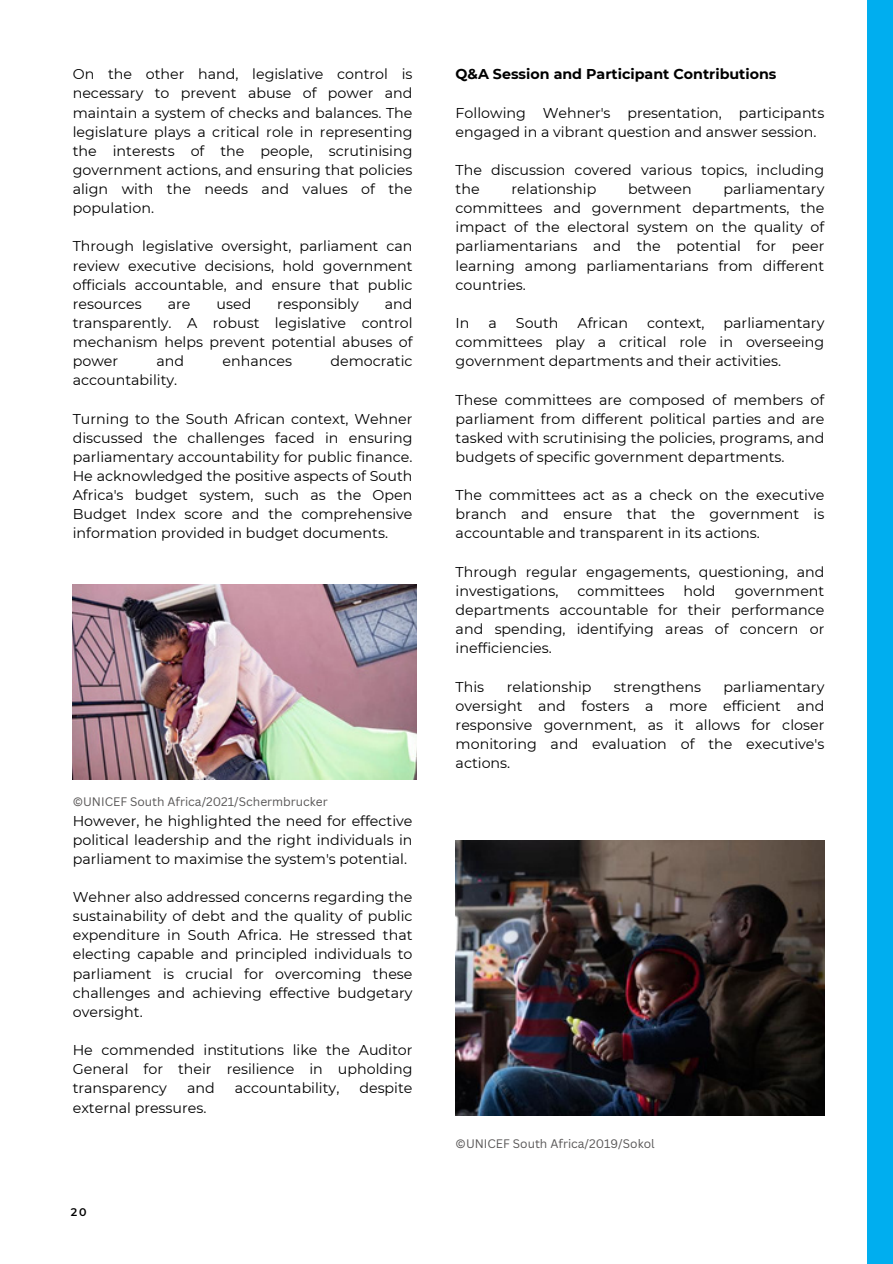
<style>
.page{position:relative;width:893px;height:1264px;background:#fff}
.page>*{position:absolute;margin:0;border:0;box-sizing:border-box;transform-origin:0 0}
.t1{font:14.25px/19.2px "Montserrat";color:#000;text-align:justify}
.t2{font:700 14.25px "Montserrat";color:#000}
.t3{font:12px "Canva Sans";color:#595757}
.t4{font:600 11.1px "Montserrat";color:#000001}
</style>
<div class="page">
<div style="left:867px;top:0;width:25px;height:1263px;background:#00aeef"></div>
<img style="left:73px;top:585px;width:343px;height:194px">
<img style="left:455px;top:840px;width:369px;height:275px">
<h2 class="t1" style="left:73px;top:65px;width:341px">On the other hand, legislative control is necessary to prevent abuse of power and maintain a system of checks and balances. The legislature plays a critical role in representing the interests of the people, scrutinising government actions, and ensuring that policies align with the needs and values of the population.</h2>
<h2 class="t1" style="left:73px;top:237px;width:341px">Through legislative oversight, parliament can review executive decisions, hold government officials accountable, and ensure that public resources</h2>
<h2 class="t1" style="left:73px;top:294px;width:341px;text-indent:312px">and transparently. A robust legislative control mechanism helps prevent potential abuses of power</h2>
<h2 class="t1" style="left:168px;top:294px;width:24px">are</h2>
<h2 class="t1" style="left:216px;top:294px;width:36px">used</h2>
<h2 class="t1" style="left:277px;top:294px;width:83px">responsibly</h2>
<h2 class="t1" style="left:156px;top:351px;width:29px">and</h2>
<h2 class="t1" style="left:222px;top:351px;width:71px">enhances</h2>
<h2 class="t1" style="left:330px;top:351px;width:84px">democratic</h2>
<h2 class="t1" style="left:73px;top:371px;width:106px">accountability.</h2>
<h2 class="t1" style="left:73px;top:409px;width:341px">Turning to the South African context, Wehner discussed the challenges faced in ensuring parliamentary accountability for public finance.<br>He acknowledged the positive aspects of South Africa's budget system, such as the Open Budget Index score and the comprehensive information provided in budget documents.</h2>
<p class="t3" style="left:73px;top:793px;width:256px">©UNICEF South Africa/2021/Schermbrucker</p>
<h2 class="t1" style="left:73px;top:810px;width:341px">However, he highlighted the need for effective political leadership and the right individuals in parliament to maximise the system's potential.</h2>
<h2 class="t1" style="left:73px;top:887px;width:341px">Wehner also addressed concerns regarding the sustainability of debt and the quality of public expenditure in South Africa. He stressed that electing capable and principled individuals to parliament is crucial for overcoming these challenges and achieving effective budgetary oversight.</h2>
<h2 class="t1" style="left:73px;top:1040px;width:341px">He commended institutions like the Auditor General for their resilience in upholding transparency</h2>
<h2 class="t1" style="left:187px;top:1078px;width:29px">and</h2>
<h2 class="t1" style="left:235px;top:1078px;width:106px">accountability,</h2>
<h2 class="t1" style="left:359px;top:1078px;width:55px">despite</h2>
<h2 class="t1" style="left:73px;top:1097px;width:135px">external pressures.</h2>
<h2 class="t4" style="left:71px;top:1205px;width:17px">20</h2>
<p class="t2" style="left:455px;top:65px;width:322px">Q&amp;A Session and Participant Contributions</p>
<h1 class="t1" style="left:455px;top:103px;width:370px">Following Wehner's presentation, participants engaged in a vibrant question and answer session.</h1>
<h2 class="t1" style="left:455px;top:160px;width:370px">The discussion covered various topics, including the</h2>
<h2 class="t1" style="left:455px;top:179px;width:370px;text-indent:268px">parliamentary committees and government departments, the impact of the electoral system on the quality of parliamentarians and the potential for peer learning among parliamentarians from different countries.</h2>
<h2 class="t1" style="left:455px;top:313px;width:15px">In</h2>
<h2 class="t1" style="left:488px;top:313px;width:10px">a</h2>
<h2 class="t1" style="left:516px;top:313px;width:44px">South</h2>
<h2 class="t1" style="left:577px;top:313px;width:52px">African</h2>
<h2 class="t1" style="left:647px;top:313px;width:59px">context,</h2>
<h2 class="t1" style="left:511px;top:179px;width:86px">relationship</h2>
<h2 class="t1" style="left:628px;top:179px;width:65px">between</h2>
<h2 class="t1" style="left:455px;top:313px;width:370px;text-indent:268px">parliamentary committees play a critical role in overseeing government departments and their activities.</h2>
<h2 class="t1" style="left:455px;top:390px;width:370px">These committees are composed of members of parliament from different political parties and are tasked with scrutinising the policies, programs, and budgets of specific government departments.</h2>
<h2 class="t1" style="left:455px;top:485px;width:370px">The committees act as a check on the executive branch and ensure that the government is accountable and transparent in its actions.</h2>
<h2 class="t1" style="left:455px;top:562px;width:370px">Through regular engagements, questioning, and investigations,</h2>
<h2 class="t1" style="left:577px;top:581px;width:88px">committees</h2>
<h2 class="t1" style="left:683px;top:581px;width:34px">hold</h2>
<h2 class="t1" style="left:455px;top:581px;width:370px;text-indent:279px">government departments accountable for their performance and spending, identifying areas of concern or inefficiencies.</h2>
<h2 class="t1" style="left:455px;top:677px;width:30px">This</h2>
<h2 class="t1" style="left:506px;top:677px;width:86px">relationship</h2>
<h2 class="t1" style="left:614px;top:677px;width:89px">strengthens</h2>
<h2 class="t1" style="left:455px;top:677px;width:370px;text-indent:268px">parliamentary oversight and fosters a more efficient and responsive government, as it allows for closer monitoring and evaluation of the executive's actions.</h2>
<p class="t3" style="left:455px;top:1134px;width:200px">©UNICEF South Africa/2019/Sokol</p>
</div>
